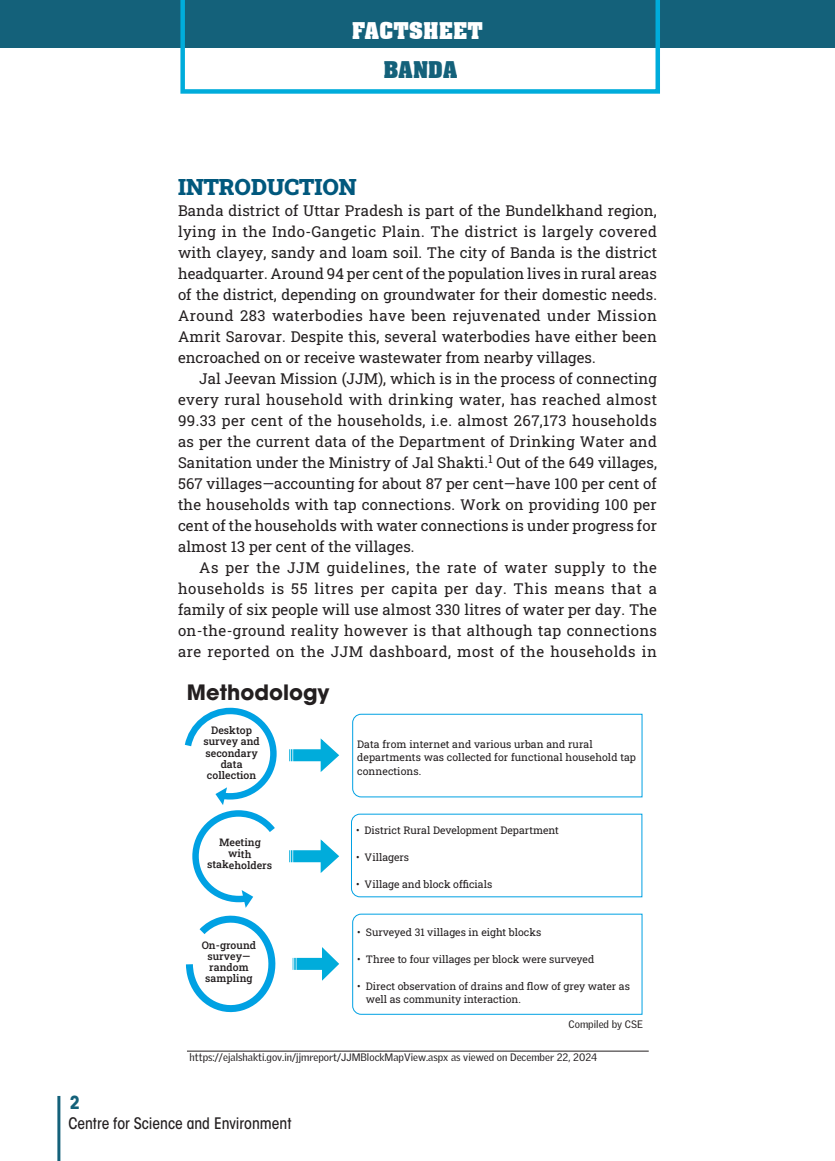
<style>
.page{position:relative;width:835px;height:1161px;background:#fff}
.page>*{position:absolute;margin:0;border:0;box-sizing:border-box;transform-origin:0 0}
.Croshead_1{font:900 22.5px "Roboto Slab";color:#01587d}
.t1{font:700 22.5px "Aachen BT";color:#fff}
.t2{font:700 22.5px "Aachen BT";color:#14617a}
.Graph_head{font:700 21px "Avant Garde";color:#231f20}
.t3{font:700 condensed 18px "ITC Avant Garde Std";color:#14617a}
.t4{font:500 condensed 15.75px "ITC Avant Garde Std";color:#231f20}
.Body_text{font:15px/21px "Roboto Slab";letter-spacing:.005em;color:#231f20;text-align:justify}
.Body_text-2{font:10.5px/13.5px "Roboto Slab";color:#231f20}
.Source{font:10.5px "Griffith Gothic";color:#231f20}
.Body_text-3{font:500 10.5px/11.2px "Roboto Slab";letter-spacing:.005em;color:#231f20;text-align:center}
</style>
<div class="page">
<div style="left:0;top:0;width:835px;height:48px;background:#14617a"></div>
<svg style="left:180px;top:0;width:480px;height:94px"></svg>
<hr style="left:57px;top:1096px;width:3px;height:65px;background:#14617a">
<hr style="left:187px;top:1051px;width:462px;height:1px;background:#231f20">
<svg style="left:352px;top:713px;width:291px;height:84px"></svg>
<svg style="left:351px;top:813px;width:292px;height:84px"></svg>
<svg style="left:352px;top:913px;width:291px;height:102px"></svg>
<div style="left:293px;top:749px;width:29px;height:12px;background:#00acdb"></div>
<svg style="left:320px;top:738px;width:20px;height:34px"></svg>
<svg style="left:289px;top:749px;width:3px;height:12px"></svg>
<div style="left:293px;top:850px;width:29px;height:12px;background:#00acdb"></div>
<svg style="left:320px;top:839px;width:20px;height:34px"></svg>
<svg style="left:289px;top:850px;width:3px;height:12px"></svg>
<div style="left:296px;top:958px;width:27px;height:12px;background:#00acdb"></div>
<svg style="left:321px;top:947px;width:19px;height:34px"></svg>
<svg style="left:293px;top:958px;width:3px;height:12px"></svg>
<svg style="left:184px;top:707px;width:93px;height:201px"></svg>
<svg style="left:185px;top:915px;width:91px;height:98px"></svg>
<h1 class="t1" style="left:352px;top:17px;width:133px">FACTSHEET</h1>
<h1 class="t2" style="left:383px;top:56px;width:76px">BANDA</h1>
<p class="Croshead_1" style="left:178px;top:171px;width:180px">INTRODUCTION</p>
<p class="Body_text" style="left:178px;top:199px;width:480px">Banda district of Uttar Pradesh is part of the Bundelkhand region, lying in the Indo-Gangetic Plain. The district is largely covered with clayey, sandy and loam soil. The city of Banda is the district headquarter. Around 94 per cent of the population lives in rural areas of the district, depending on groundwater for their domestic needs.<br>Around 283 waterbodies have been rejuvenated under Mission Amrit Sarovar. Despite this, several waterbodies have either been encroached on or receive wastewater from nearby villages.</p>
<p class="Body_text" style="left:178px;top:367px;width:480px;text-indent:21px">Jal Jeevan Mission (JJM), which is in the process of connecting every rural household with drinking water, has reached almost 99.33 per cent of the households, i.e. almost 267,173 households as per the current data of the Department of Drinking Water and Sanitation under the Ministry of Jal Shakti.<sup>1</sup> Out of the 649 villages, 567 villages—accounting for about 87 per cent—have 100 per cent of the households with tap connections. Work on providing 100 per cent of the households with water connections is under progress for almost 13 per cent of the villages.</p>
<p class="Body_text" style="left:178px;top:556px;width:480px;text-indent:21px">As per the JJM guidelines, the rate of water supply to the households is 55 litres per capita per day. This means that a family of six people will use almost 330 litres of water per day. The on-the-ground reality however is that although tap connections are reported on the JJM dashboard, most of the households in</p>
<p class="Graph_head" style="left:187px;top:679px;width:144px">Methodology</p>
<p class="Body_text-3" style="left:203px;top:724px;width:58px">Desktop survey and secondary data collection</p>
<p class="Body_text-3" style="left:208px;top:836px;width:67px;rotate:1deg">Meeting with stakeholders</p>
<p class="Body_text-3" style="left:202px;top:939px;width:56px">On-ground survey— random sampling</p>
<p class="Body_text-2" style="left:357px;top:737px;width:280px">Data from internet and various urban and rural departments was collected for functional household tap connections.</p>
<p class="Body_text-2" style="left:356px;top:823px;width:204px">• District Rural Development Department</p>
<p class="Body_text-2" style="left:356px;top:850px;width:55px">• Villagers</p>
<p class="Body_text-2" style="left:356px;top:877px;width:138px">• Village and block officials</p>
<p class="Body_text-2" style="left:357px;top:925px;width:185px">• Surveyed 31 villages in eight blocks</p>
<p class="Body_text-2" style="left:357px;top:952px;width:239px">• Three to four villages per block were surveyed</p>
<p class="Body_text-2" style="left:366px;top:979px;width:266px;text-indent:-9px">• Direct observation of drains and flow of grey water as well as community interaction.</p>
<p class="Source" style="left:569px;top:1018px;width:76px">Compiled by CSE</p>
<p class="t3" style="left:70px;top:1091px;width:12px">2</p>
<p class="Source" style="left:190px;top:1051px;width:409px">https://ejalshakti.gov.in/jjmreport/JJMBlockMapView.aspx as viewed on December 22, 2024</p>
<p class="t4" style="left:68px;top:1113px;width:225px">Centre for Science and Environment</p>
</div>
